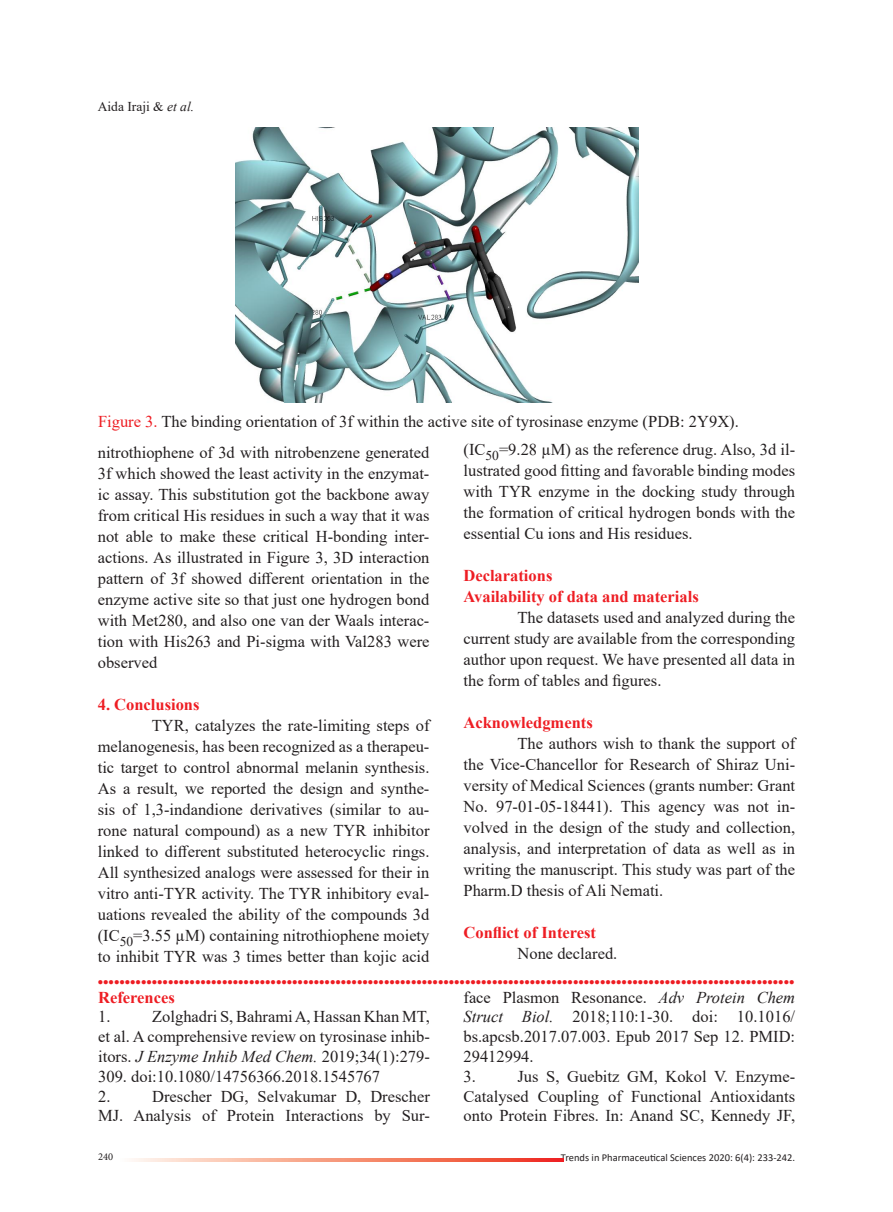
<style>
.page{position:relative;width:893px;height:1212px;background:#fff}
.page>*{position:absolute;margin:0;border:0;box-sizing:border-box;transform-origin:0 0}
.t1{font:900 18px "Cooper";color:#ee1d23}
.t2{font:16.5px/21px "Times New Roman";color:#231f20;text-align:justify}
.t3{font:700 16.5px "Times New Roman";color:#ee1d23}
.t4{font:13.5px "Times New Roman";color:#231f20}
.t5{font:10.5px "Calibri";color:#231f20}
.t6{font:10.5px "Minion Pro";color:#231f20}
.s1{font-style:italic}
.s2{color:#ee1d23}
</style>
<div class="page">
<img style="left:236px;top:128px;width:402px;height:275px">
<svg style="left:132px;top:1158px;width:431px;height:3px"></svg>
<p class="t4" style="left:98px;top:97px;width:98px">Aida Iraji &amp; <span class="s1">et al.</span></p>
<p class="t2" style="left:98px;top:410px;width:642px"><span class="s2">Figure 3.</span> The binding orientation of 3f within the active site of tyrosinase enzyme (PDB: 2Y9X).</p>
<p class="t2" style="left:98px;top:441px;width:333px">nitrothiophene of 3d with nitrobenzene generated 3f which showed the least activity in the enzymat&shy;ic assay. This substitution got the backbone away from critical His residues in such a way that it was not able to make these critical H-bonding inter&shy;actions. As illustrated in Figure 3, 3D interaction pattern of 3f showed different orientation in the enzyme active site so that just one hydrogen bond with Met280, and also one van der Waals interac&shy;tion with His263 and Pi-sigma with Val283 were observed</p>
<p class="t3" style="left:98px;top:693px;width:103px">4. Conclusions</p>
<p class="t2" style="left:98px;top:714px;width:333px;text-indent:54px">TYR, catalyzes the rate-limiting steps of melanogenesis, has been recognized as a therapeu&shy;tic target to control abnormal melanin synthesis.<br>As a result, we reported the design and synthe&shy;sis of 1,3-indandione derivatives (similar to au&shy;rone natural compound) as a new TYR inhibitor linked to different substituted heterocyclic rings.<br>All synthesized analogs were assessed for their in vitro anti-TYR activity. The TYR inhibitory eval&shy;uations revealed the ability of the compounds 3d (IC<sub>50</sub>=3.55 µM) containing nitrothiophene moiety to inhibit TYR was 3 times better than kojic acid</p>
<p class="t2" style="left:463px;top:439px;width:333px">(IC<sub>50</sub>=9.28 µM) as the reference drug. Also, 3d il&shy;lustrated good fitting and favorable binding modes with TYR enzyme in the docking study through the formation of critical hydrogen bonds with the essential Cu ions and His residues.</p>
<p class="t3" style="left:463px;top:564px;width:90px">Declarations</p>
<p class="t3" style="left:463px;top:585px;width:237px">Availability of data and materials</p>
<p class="t2" style="left:463px;top:607px;width:333px;text-indent:54px">The datasets used and analyzed during the current study are available from the corresponding author upon request. We have presented all data in the form of tables and figures.</p>
<p class="t3" style="left:463px;top:711px;width:131px">Acknowledgments</p>
<p class="t2" style="left:463px;top:733px;width:333px;text-indent:54px">The authors wish to thank the support of the Vice-Chancellor for Research of Shiraz Uni&shy;versity of Medical Sciences (grants number: Grant No. 97-01-05-18441). This agency was not in&shy;volved in the design of the study and collection, analysis, and interpretation of data as well as in writing the manuscript. This study was part of the Pharm.D thesis of Ali Nemati.</p>
<p class="t3" style="left:463px;top:921px;width:134px">Conflict of Interest</p>
<p class="t2" style="left:517px;top:943px;width:101px">None declared.</p>
<p class="t1" style="left:98px;top:967px;width:698px">.................................................................................................................................</p>
<p class="t3" style="left:98px;top:985px;width:78px">References</p>
<p class="t2" style="left:98px;top:1006px;width:14px">1.</p>
<p class="t2" style="left:463px;top:987px;width:333px;line-height:19.8px">face Plasmon Resonance. <span class="s1">Adv Protein Chem Struct Biol.</span> 2018;110:1-30. doi: 10.1016/ bs.apcsb.2017.07.003. Epub 2017 Sep 12. PMID:<br>29412994.</p>
<p class="t2" style="left:463px;top:1065px;width:14px">3.</p>
<p class="t2" style="left:98px;top:1006px;width:333px;line-height:19.8px;text-indent:54px">Zolghadri S, Bahrami A, Hassan Khan MT, et al. A comprehensive review on tyrosinase inhib&shy;itors. <span class="s1">J Enzyme Inhib Med Chem.</span> 2019;34(1):279- 309. doi:10.1080/14756366.2018.1545767</p>
<p class="t2" style="left:98px;top:1085px;width:14px">2.</p>
<p class="t2" style="left:463px;top:1066px;width:333px;line-height:19.8px;text-indent:54px">Jus S, Guebitz GM, Kokol V. Enzyme-Catalysed Coupling of Functional Antioxidants onto Protein Fibres. In: Anand SC, Kennedy JF,</p>
<p class="t2" style="left:98px;top:1086px;width:333px;line-height:19.8px;text-align:right">Drescher DG, Selvakumar D, Drescher<br>MJ. Analysis of Protein Interactions by Sur-</p>
<p class="t6" style="left:98px;top:1150px;width:17px">240</p>
<p class="t5" style="left:561px;top:1150px;width:236px">Trends in Pharmaceutical Sciences 2020: 6(4): 233-242.</p>
</div>
